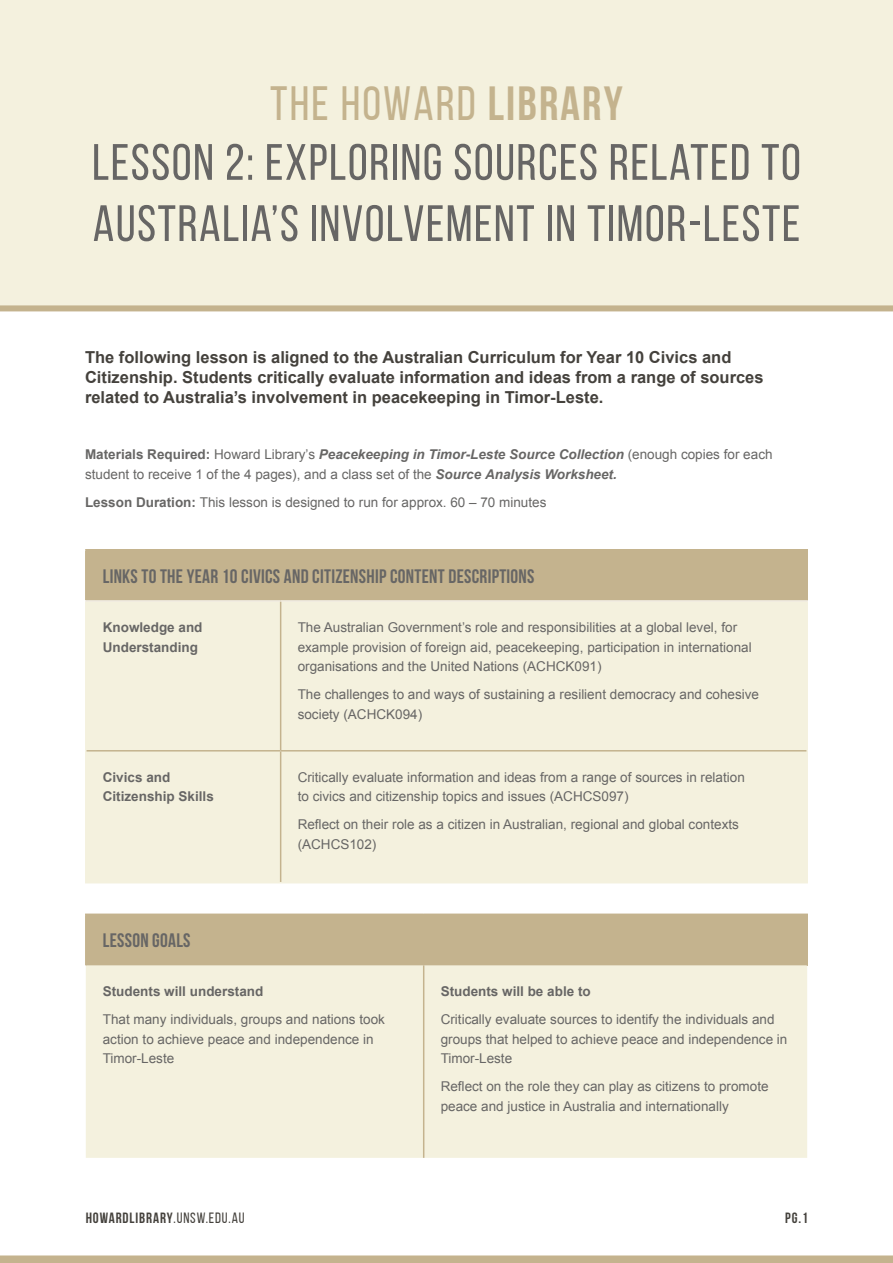
<style>
.page{position:relative;width:893px;height:1263px;background:#fff}
.page>*{position:absolute;margin:0;border:0;box-sizing:border-box;transform-origin:0 0}
.t1{font:51px/61.2px "Bebas Neue";letter-spacing:.03em;color:#676665}
.t2{font:48px "Bebas Neue";letter-spacing:.045em;color:#c4b38e}
.t3{font:19.5px "Bebas Neue";letter-spacing:.015em;color:#676665}
.t4{font:700 16.5px/19.8px "Arial";color:#44413c}
.t5{font:14.85px "Bebas Neue";letter-spacing:.06em;color:#44413c}
.t6{font:13.5px/19.5px "Arial";color:#676665}
.t7{font:700 13.5px/19.5px "Arial";color:#676665}
.s1{font-style:inherit}
.s2{font-weight:700}
.s3{font-weight:700;font-style:italic}
</style>
<div class="page">
<div style="left:0;top:1255px;width:893px;height:8px;background:#c4b38e"></div>
<div style="left:0;top:0;width:893px;height:305px;background:#f4f1de"></div>
<div style="left:0;top:305px;width:893px;height:6px;background:#c4b38e"></div>
<div style="left:86px;top:550px;width:721px;height:51px;background:#c4b38e"></div>
<div style="left:87px;top:602px;width:719px;height:280px;background:#f4f1de"></div>
<hr style="left:85px;top:602px;width:2px;height:149px;background:#f4f1de">
<hr style="left:806px;top:602px;width:2px;height:149px;background:#f4f1de">
<hr style="left:85px;top:751px;width:2px;height:131px;background:#f4f1de">
<hr style="left:806px;top:751px;width:2px;height:131px;background:#f4f1de">
<hr style="left:85px;top:882px;width:196px;height:1px;background:#f4f1de">
<hr style="left:281px;top:882px;width:527px;height:1px;background:#f4f1de">
<hr style="left:85px;top:549px;width:196px;height:2px;background:#c4b38e">
<hr style="left:85px;top:551px;width:2px;height:49px;background:#c4b38e">
<hr style="left:281px;top:549px;width:527px;height:2px;background:#c4b38e">
<hr style="left:806px;top:551px;width:2px;height:49px;background:#c4b38e">
<hr style="left:85px;top:600px;width:196px;height:2px;background:#f0ebe2">
<hr style="left:281px;top:600px;width:527px;height:2px;background:#f0ebe2">
<hr style="left:280px;top:602px;width:1px;height:148px;background:#c4b38e">
<hr style="left:87px;top:750px;width:194px;height:1px;background:#c4b38e">
<hr style="left:281px;top:750px;width:525px;height:1px;background:#c4b38e">
<hr style="left:280px;top:751px;width:1px;height:131px;background:#c4b38e">
<div style="left:86px;top:914px;width:721px;height:51px;background:#c4b38e"></div>
<div style="left:86px;top:965px;width:721px;height:193px;background:#f4f1de"></div>
<hr style="left:423px;top:965px;width:1px;height:193px;background:#c4b38e">
<hr style="left:85px;top:913px;width:339px;height:2px;background:#c4b38e">
<hr style="left:85px;top:915px;width:2px;height:50px;background:#c4b38e">
<hr style="left:424px;top:913px;width:384px;height:2px;background:#c4b38e">
<hr style="left:806px;top:915px;width:2px;height:50px;background:#c4b38e">
<h2 class="t2" style="left:270px;top:77px;width:354px">THE HOWARD <span class="s1">LIBRARY</span></h2>
<h1 class="t1" style="left:92px;top:131px;width:710px">LESSON 2: EXPLORING SOURCES RELATED TO<br>AUSTRALIA’S INVOLVEMENT IN TIMOR-LESTE</h1>
<p class="t4" style="left:85px;top:348px;width:680px">The following lesson is aligned to the Australian Curriculum for Year 10 Civics and<br>Citizenship. Students critically evaluate information and ideas from a range of sources related to Australia’s involvement in peacekeeping in Timor-Leste.</p>
<p class="t6" style="left:85px;top:445px;width:689px"><span class="s2">Materials Required:</span> Howard Library’s <span class="s3">Peacekeeping in Timor-Leste Source Collection</span> (enough copies for each student to receive 1 of the 4 pages), and a class set of the <span class="s3">Source Analysis Worksheet.</span></p>
<p class="t6" style="left:85px;top:492px;width:463px"><span class="s2">Lesson Duration:</span> This lesson is designed to run for approx. 60 – 70 minutes</p>
<h3 class="t3" style="left:103px;top:565px;width:433px">LINKS TO THE YEAR 10 CIVICS AND CITIZENSHIP CONTENT DESCRIPTIONS</h3>
<p class="t7" style="left:103px;top:618px;width:101px">Knowledge and<br>Understanding</p>
<p class="t6" style="left:298px;top:618px;width:455px">The Australian Government’s role and responsibilities at a global level, for example provision of foreign aid, peacekeeping, participation in international organisations and the United Nations (ACHCK091)</p>
<p class="t6" style="left:298px;top:685px;width:463px">The challenges to and ways of sustaining a resilient democracy and cohesive society (ACHCK094)</p>
<p class="t7" style="left:103px;top:768px;width:113px">Civics and<br>Citizenship Skills</p>
<p class="t6" style="left:298px;top:767px;width:449px">Critically evaluate information and ideas from a range of sources in relation to civics and citizenship topics and issues (ACHCS097)</p>
<p class="t6" style="left:298px;top:815px;width:443px">Reflect on their role as a citizen in Australian, regional and global contexts (ACHCS102)</p>
<h3 class="t3" style="left:103px;top:930px;width:89px">LESSON GOALS</h3>
<p class="t7" style="left:103px;top:982px;width:162px">Students will understand</p>
<p class="t6" style="left:103px;top:1010px;width:284px">That many individuals, groups and nations took action to achieve peace and independence in<br>Timor-Leste</p>
<p class="t7" style="left:441px;top:982px;width:152px">Students will be able to</p>
<p class="t6" style="left:441px;top:1010px;width:348px">Critically evaluate sources to identify the individuals and groups that helped to achieve peace and independence in<br>Timor-Leste</p>
<p class="t6" style="left:441px;top:1077px;width:329px">Reflect on the role they can play as citizens to promote peace and justice in Australia and internationally</p>
<p class="t5" style="left:86px;top:1210px;width:161px">HOWARDLIBRARY<span class="s1">.UNSW.EDU.AU</span></p>
<p class="t5" style="left:785px;top:1210px;width:24px">PG.1</p>
</div>
